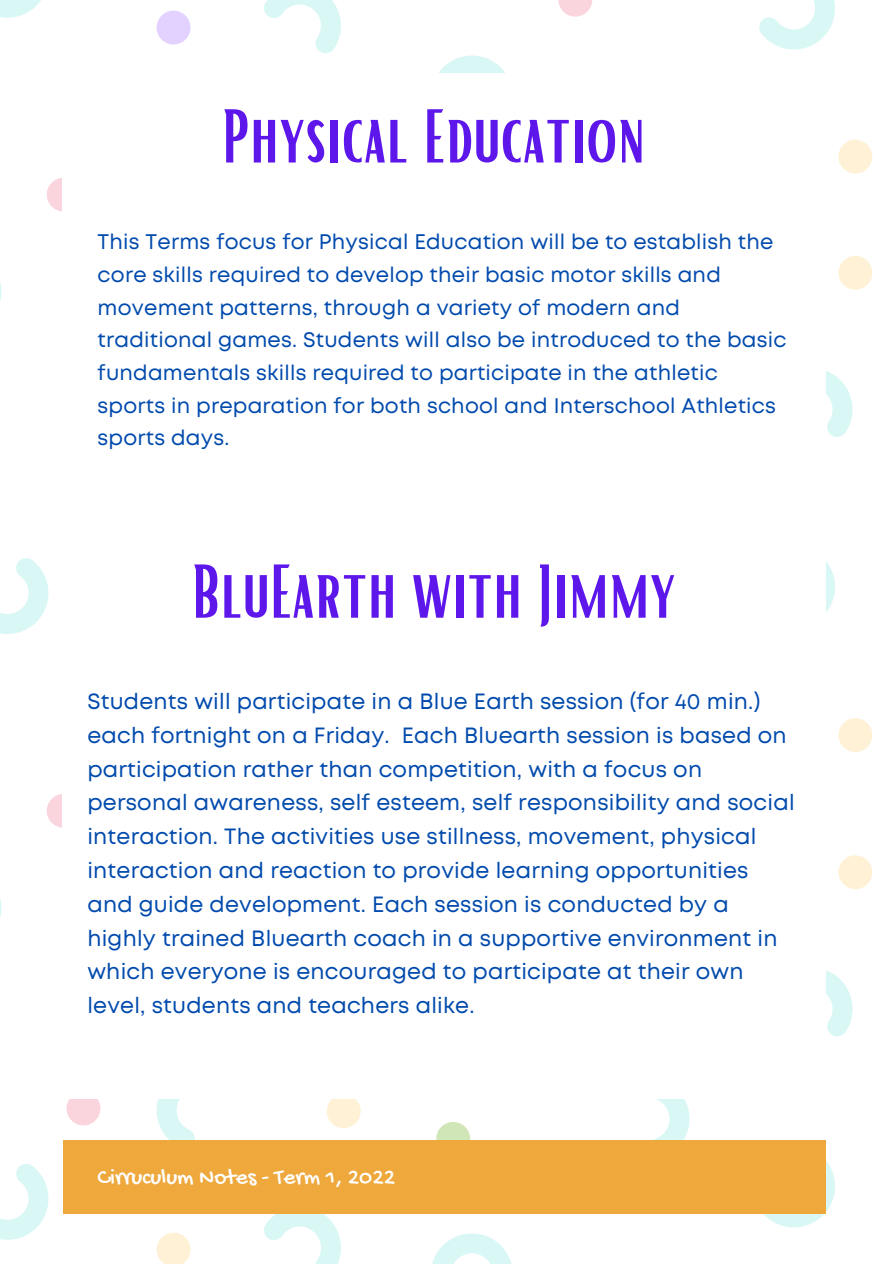
<style>
.page{position:relative;width:894px;height:1264px;background:#fff}
.page>*{position:absolute;margin:0;border:0;box-sizing:border-box;transform-origin:0 0}
.t1{font:73.5px "Bright";color:#5e17eb}
.t2{font:23.25px "Gochi Hand";color:#fff}
.t3{font:22.05px/33.8px "Mont";letter-spacing:.01em;color:#004aad}
.t4{font:21px/32.7px "Mont";letter-spacing:.01em;color:#004aad}
</style>
<div class="page">
<svg style="left:47px;top:794px;width:34px;height:33px"></svg>
<svg style="left:0;top:558px;width:49px;height:76px"></svg>
<svg style="left:0;top:898px;width:2px;height:19px"></svg>
<div style="left:838px;top:718px;width:34px;height:34px;background:#fff1d6;border-radius:50%"></div>
<div style="left:838px;top:256px;width:34px;height:34px;background:#fff1d6;border-radius:50%"></div>
<svg style="left:826px;top:561px;width:9px;height:51px"></svg>
<svg style="left:826px;top:371px;width:26px;height:66px"></svg>
<svg style="left:436px;top:1121px;width:34px;height:34px"></svg>
<div style="left:838px;top:855px;width:34px;height:34px;background:#fff1d6;border-radius:50%"></div>
<svg style="left:757px;top:1155px;width:78px;height:73px"></svg>
<svg style="left:826px;top:970px;width:26px;height:67px"></svg>
<svg style="left:653px;top:1099px;width:37px;height:41px"></svg>
<svg style="left:432px;top:1233px;width:79px;height:30px"></svg>
<div style="left:66px;top:1091px;width:34px;height:34px;background:#fad5de;border-radius:50%"></div>
<svg style="left:156px;top:1232px;width:34px;height:31px"></svg>
<div style="left:327px;top:1094px;width:33px;height:34px;background:#fff1d6;border-radius:50%"></div>
<svg style="left:0;top:1164px;width:49px;height:75px"></svg>
<svg style="left:262px;top:1213px;width:79px;height:50px"></svg>
<svg style="left:156px;top:1099px;width:39px;height:41px"></svg>
<svg style="left:47px;top:178px;width:34px;height:33px"></svg>
<div style="left:156px;top:11px;width:34px;height:33px;background:#e3d2ff;border-radius:50%"></div>
<svg style="left:0;top:0;width:41px;height:18px"></svg>
<svg style="left:264px;top:0;width:77px;height:54px"></svg>
<svg style="left:0;top:282px;width:2px;height:19px"></svg>
<svg style="left:558px;top:0;width:34px;height:17px"></svg>
<div style="left:838px;top:140px;width:34px;height:34px;background:#fff1d6;border-radius:50%"></div>
<svg style="left:759px;top:0;width:76px;height:50px"></svg>
<svg style="left:438px;top:55px;width:67px;height:18px"></svg>
<div style="left:778px;top:1140px;width:47px;height:73px;background:#eea83c"></div>
<div style="left:110px;top:1140px;width:668px;height:73px;background:#eea83c"></div>
<div style="left:63px;top:1140px;width:47px;height:73px;background:#eea83c"></div>
<div style="left:63px;top:141px;width:762px;height:898px;background:#fff"></div>
<div style="left:63px;top:1039px;width:762px;height:59px;background:#fff"></div>
<p class="t1" style="left:221px;top:89px;width:425px">Physical Education</p>
<p class="t4" style="left:98px;top:227px;width:690px">This Terms focus for Physical Education will be to establish the core skills required to develop their basic motor skills and movement patterns, through a variety of modern and traditional games. Students will also be introduced to the basic fundamentals skills required to participate in the athletic sports in preparation for both school and Interschool Athletics sports days.</p>
<p class="t1" style="left:191px;top:544px;width:485px">BluEarth with Jimmy</p>
<p class="t3" style="left:87px;top:686px;width:708px">Students will participate in a Blue Earth session (for 40 min.) each fortnight on a Friday. Each Bluearth session is based on participation rather than competition, with a focus on personal awareness, self esteem, self responsibility and social interaction. The activities use stillness, movement, physical interaction and reaction to provide learning opportunities and guide development. Each session is conducted by a highly trained Bluearth coach in a supportive environment in which everyone is encouraged to participate at their own level, students and teachers alike.</p>
<p class="t2" style="left:98px;top:1165px;width:299px">Cirruculum Notes - Term 1, 2022</p>
</div>
